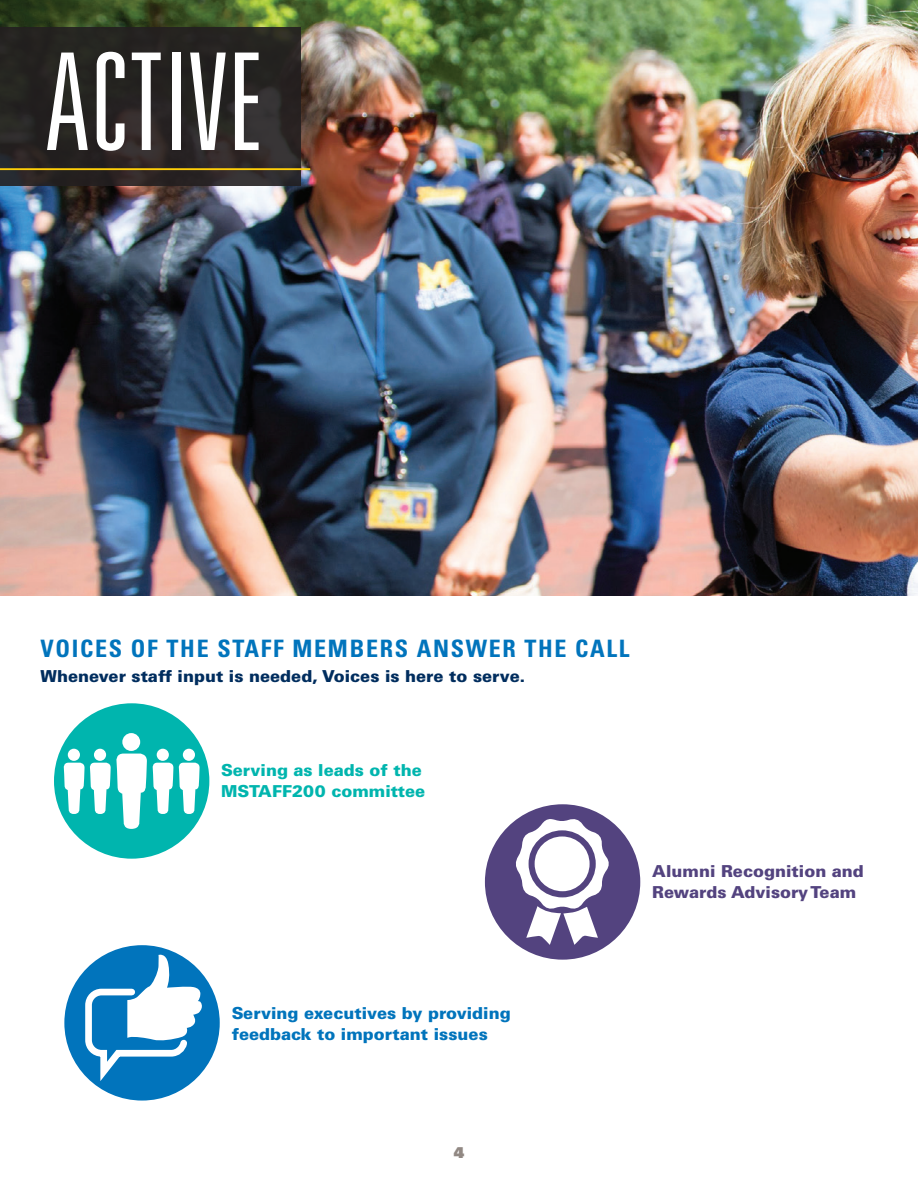
<style>
.page{position:relative;width:918px;height:1188px;background:#fff}
.page>*{position:absolute;margin:0;border:0;box-sizing:border-box;transform-origin:0 0}
.t1{font:300 ultra-condensed 135px "Univers LT Std";letter-spacing:.01em;color:#fff}
.t2{font:700 condensed 24px "Univers LT Std";letter-spacing:.07em;color:#0174bc}
.t3{font:900 16.5px/21px "Univers LT Std";color:#0174bc}
.t4{font:900 16.5px "Univers LT Std";color:#002d5e}
.t5{font:900 16.5px/21px "Univers LT Std";color:#53437f}
.t6{font:900 16.5px/21px "Univers LT Std";color:#00b5ae}
.t7{font:15px "Univers LT Std X Black";color:#918883}
</style>
<div class="page">
<img style="left:0;top:0;width:918px;height:596px">
<svg style="left:0;top:27px;width:301px;height:158px;background:#282523"></svg>
<hr style="left:0;top:168px;width:310px;height:2px;background:#fece08">
<div style="left:54px;top:703px;width:155px;height:156px;background:#00b5ae;border-radius:50%"></div>
<div style="left:68px;top:749px;width:12px;height:12px;background:#fff;border-radius:50%"></div>
<div style="left:157px;top:749px;width:12px;height:12px;background:#fff;border-radius:50%"></div>
<div style="left:94px;top:749px;width:12px;height:12px;background:#fff;border-radius:50%"></div>
<svg style="left:63px;top:754px;width:110px;height:75px"></svg>
<div style="left:122px;top:733px;width:18px;height:18px;background:#fff;border-radius:50%"></div>
<svg style="left:179px;top:763px;width:21px;height:51px"></svg>
<div style="left:183px;top:749px;width:12px;height:12px;background:#fff;border-radius:50%"></div>
<div style="left:485px;top:804px;width:155px;height:156px;background:#53437f;border-radius:50%"></div>
<svg style="left:515px;top:818px;width:95px;height:127px"></svg>
<div style="left:535px;top:836px;width:55px;height:55px;background:#fff;border-radius:50%"></div>
<div style="left:64px;top:945px;width:156px;height:156px;background:#0174bc;border-radius:50%"></div>
<svg style="left:82px;top:952px;width:123px;height:139px"></svg>
<p class="t1" style="left:45px;top:32px;width:220px">ACTIVE</p>
<p class="t2" style="left:40px;top:634px;width:591px">VOICES OF THE STAFF MEMBERS ANSWER THE CALL</p>
<p class="t4" style="left:40px;top:665px;width:486px">Whenever staff input is needed, Voices is here to serve.</p>
<p class="t6" style="left:221px;top:759px;width:206px">Serving as leads of the<br>MSTAFF200 committee</p>
<p class="t5" style="left:652px;top:861px;width:213px">Alumni Recognition and<br>Rewards Advisory Team</p>
<p class="t3" style="left:232px;top:1002px;width:281px">Serving executives by providing feedback to important issues</p>
<p class="t7" style="left:454px;top:1143px;width:12px">4</p>
</div>
